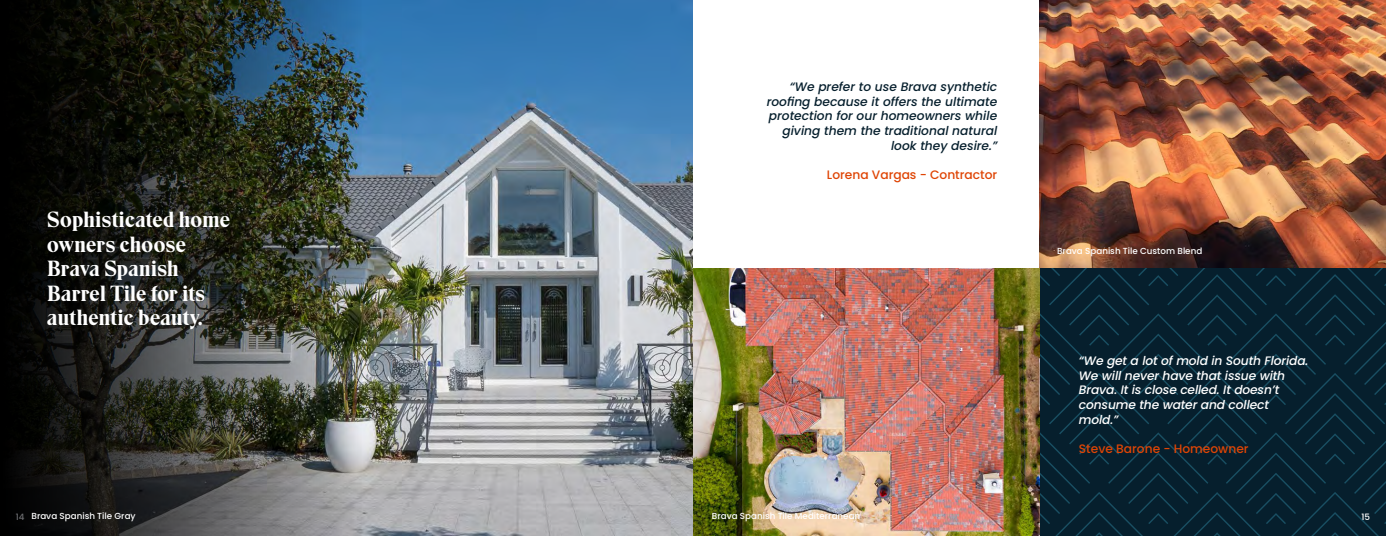
<style>
.page{position:relative;width:1386px;height:536px;background:#fff}
.page>*{position:absolute;margin:0;border:0;box-sizing:border-box;transform-origin:0 0}
.t1{font:500 21.88px/24.5px "Eksell Display";letter-spacing:.01em;color:#fff}
.t2{font:italic 500 12.25px/14.7px "Poppins";color:#061f2d;text-align:right}
.t3{font:italic 500 12.25px/14.7px "Poppins";letter-spacing:-.01em;color:#fff}
.t4{font:500 12.25px "Poppins";color:#df4505}
.t5{font:500 8.75px "Poppins";color:#fff}
.t6{font:500 8.75px "Poppins";color:#6d6e71}
</style>
<div class="page">
<svg style="left:1039px;top:78px;width:347px;height:458px;background:#072230"></svg>
<img style="left:1040px;top:0;width:346px;height:268px">
<img style="left:693px;top:268px;width:347px;height:268px">
<img style="left:362px;top:0;width:331px;height:536px">
<img style="left:0;top:0;width:362px;height:536px">
<h1 class="t1" style="left:47px;top:208px;width:184px">Sophisticated home owners choose<br>Brava Spanish<br>Barrel Tile for its authentic beauty.</h1>
<p class="t2" style="left:767px;top:79px;width:232px">“We prefer to use Brava synthetic roofing because it offers the ultimate protection for our homeowners while giving them the traditional natural look they desire.”</p>
<p class="t4" style="left:827px;top:168px;width:172px">Lorena Vargas - Contractor</p>
<p class="t5" style="left:1057px;top:245px;width:147px">Brava Spanish Tile Custom Blend</p>
<p class="t3" style="left:1079px;top:353px;width:231px">“We get a lot of mold in South Florida.<br>We will never have that issue with<br>Brava. It is close celled. It doesn’t consume the water and collect mold.”</p>
<p class="t4" style="left:1079px;top:442px;width:171px">Steve Barone - Homeowner</p>
<p class="t5" style="left:32px;top:511px;width:106px">Brava Spanish Tile Gray</p>
<p class="t5" style="left:712px;top:511px;width:150px">Brava Spanish Tile Mediterranean</p>
<p class="t6" style="left:16px;top:512px;width:10px">14</p>
<p class="t5" style="left:1362px;top:512px;width:10px">15</p>
</div>
